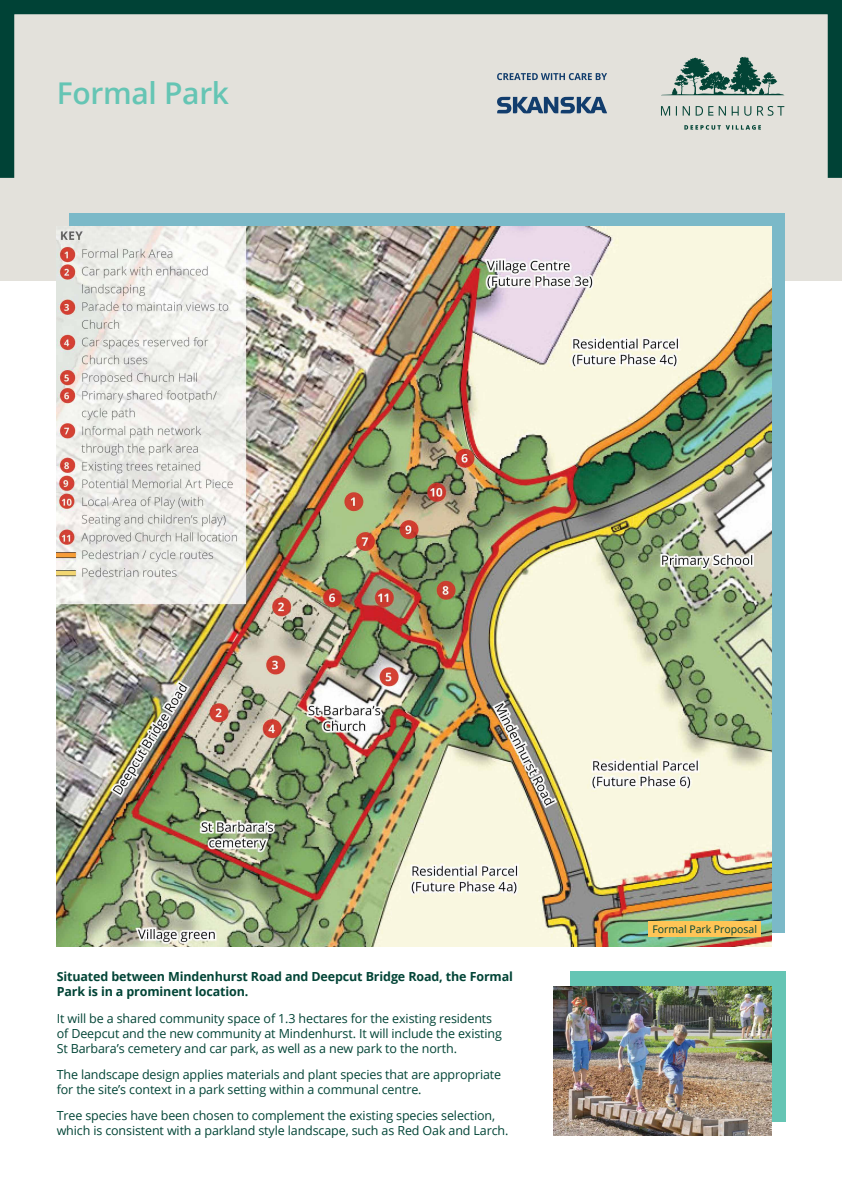
<style>
.page{position:relative;width:842px;height:1192px;background:#fff}
.page>*{position:absolute;margin:0;border:0;box-sizing:border-box;transform-origin:0 0}
.t1{font:600 30px "Open Sans";letter-spacing:-.01em;color:#65c5b4}
.t2{font:12.5px/15px "Open Sans";letter-spacing:-.01em;color:#024436}
.t3{font:700 12.5px/15px "Open Sans";letter-spacing:-.01em;color:#024436}
.t4{font:10.5px "Open Sans";color:#024436}
</style>
<div class="page">
<div style="left:0;top:0;width:842px;height:281px;background:#e3e1db"></div>
<div style="left:570px;top:971px;width:215px;height:151px;background:#65c5b4"></div>
<svg style="left:0;top:0;width:842px;height:178px"></svg>
<div style="left:69px;top:213px;width:716px;height:720px;background:#7bb9c8"></div>
<img style="left:57px;top:227px;width:714px;height:720px">
<div style="left:649px;top:921px;width:112px;height:16px;background:#ffc556"></div>
<svg style="left:497px;top:97px;width:110px;height:16px"></svg>
<svg style="left:497px;top:73px;width:110px;height:7px"></svg>
<img style="left:554px;top:986px;width:217px;height:149px">
<h1 class="t1" style="left:57px;top:73px;width:174px">Formal Park</h1>
<p class="t3" style="left:57px;top:969px;width:458px">Situated between Mindenhurst Road and Deepcut Bridge Road, the Formal<br>Park is in a prominent location.</p>
<p class="t2" style="left:57px;top:1010px;width:447px">It will be a shared community space of 1.3 hectares for the existing residents of Deepcut and the new community at Mindenhurst. It will include the existing<br>St Barbara’s cemetery and car park, as well as a new park to the north.</p>
<p class="t2" style="left:57px;top:1067px;width:446px">The landscape design applies materials and plant species that are appropriate for the site’s context in a park setting within a communal centre.</p>
<p class="t2" style="left:57px;top:1108px;width:453px">Tree species have been chosen to complement the existing species selection, which is consistent with a parkland style landscape, such as Red Oak and Larch.</p>
<p class="t4" style="left:652px;top:922px;width:106px">Formal Park Proposal</p>
</div>
